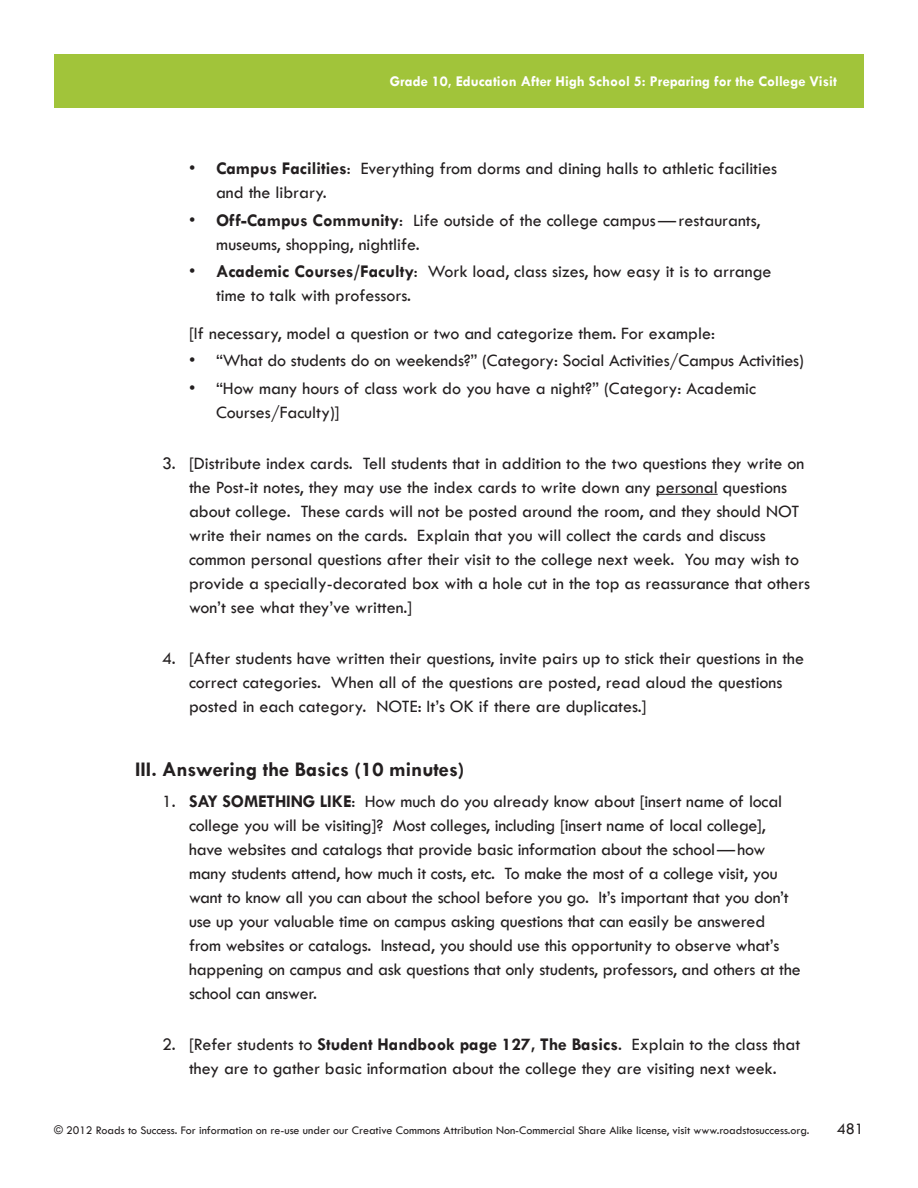
<style>
.page{position:relative;width:918px;height:1188px;background:#fff}
.page>*{position:absolute;margin:0;border:0;box-sizing:border-box;transform-origin:0 0}
.A_NumberListRoman{font:700 21px "Tw Cen";color:#231f20}
.A_NumberList2{font:18px/24px "Tw Cen";color:#231f20}
.A_NumberList1{font:18px/24px "Tw Cen";letter-spacing:-.01em;color:#231f20}
.A_Bullet{font:18px/24px "Tw Cen";color:#231f20}
.A_Text{font:18px "Tw Cen";color:#231f20}
.t1{font:16.5px "Tw Cen";color:#231f20}
.t2{font:700 15px "Tw Cen";color:#fff}
.t3{font:12px "Tw Cen";color:#231f20}
.s1{font-weight:700}
</style>
<div class="page">
<hr style="left:656px;top:494px;width:62px;height:1px;background:#231f20">
<div style="left:54px;top:54px;width:810px;height:54px;background:#a1c43a"></div>
<p class="t2" style="left:390px;top:72px;width:449px">Grade 10, Education After High School 5: Preparing for the College Visit</p>
<p class="A_Bullet" style="left:216px;top:157px;width:563px;text-indent:-27px">• <span class="s1">Campus Facilities</span>: Everything from dorms and dining halls to athletic facilities and the library.</p>
<p class="A_Bullet" style="left:216px;top:208px;width:546px;text-indent:-27px">• <span class="s1">Off-Campus Community</span>: Life outside of the college campus — restaurants, museums, shopping, nightlife.</p>
<p class="A_Bullet" style="left:216px;top:260px;width:557px;text-indent:-27px">• <span class="s1">Academic Courses/Faculty</span>: Work load, class sizes, how easy it is to arrange time to talk with professors.</p>
<p class="A_Text" style="left:189px;top:322px;width:528px">[If necessary, model a question or two and categorize them. For example:</p>
<p class="A_Bullet" style="left:189px;top:349px;width:617px">• “What do students do on weekends?” (Category: Social Activities/Campus Activities)</p>
<p class="A_Bullet" style="left:216px;top:376px;width:542px;text-indent:-27px">• “How many hours of class work do you have a night?” (Category: Academic<br>Courses/Faculty)]</p>
<p class="A_NumberList2" style="left:189px;top:451px;width:623px;text-indent:-27px">3. [Distribute index cards. Tell students that in addition to the two questions they write on the Post-it notes, they may use the index cards to write down any personal questions about college. These cards will not be posted around the room, and they should NOT write their names on the cards. Explain that you will collect the cards and discuss common personal questions after their visit to the college next week. You may wish to provide a specially-decorated box with a hole cut in the top as reassurance that others won’t see what they’ve written.]</p>
<p class="A_NumberList2" style="left:189px;top:646px;width:617px;text-indent:-27px">4. [After students have written their questions, invite pairs up to stick their questions in the correct categories. When all of the questions are posted, read aloud the questions posted in each category. NOTE: It’s OK if there are duplicates.]</p>
<p class="A_NumberListRoman" style="left:135px;top:757px;width:331px">III. Answering the Basics (10 minutes)</p>
<p class="A_NumberList1" style="left:189px;top:789px;width:613px;text-indent:-27px">1. <span class="s1">SAY SOMETHING LIKE</span>: How much do you already know about [insert name of local college you will be visiting]? Most colleges, including [insert name of local college], have websites and catalogs that provide basic information about the school — how many students attend, how much it costs, etc. To make the most of a college visit, you want to know all you can about the school before you go. It’s important that you don’t use up your valuable time on campus asking questions that can easily be answered from websites or catalogs. Instead, you should use this opportunity to observe what’s happening on campus and ask questions that only students, professors, and others at the school can answer.</p>
<p class="A_NumberList2" style="left:162px;top:1032px;width:640px;text-align:center">2. [Refer students to <span class="s1">Student Handbook page 127, The Basics</span>. Explain to the class that they are to gather basic information about the college they are visiting next week.</p>
<p class="t3" style="left:54px;top:1123px;width:757px">© 2012 Roads to Success. For information on re-use under our Creative Commons Attribution Non-Commercial Share Alike license, visit www.roadstosuccess.org.</p>
<p class="t1" style="left:837px;top:1119px;width:29px">481</p>
</div>
